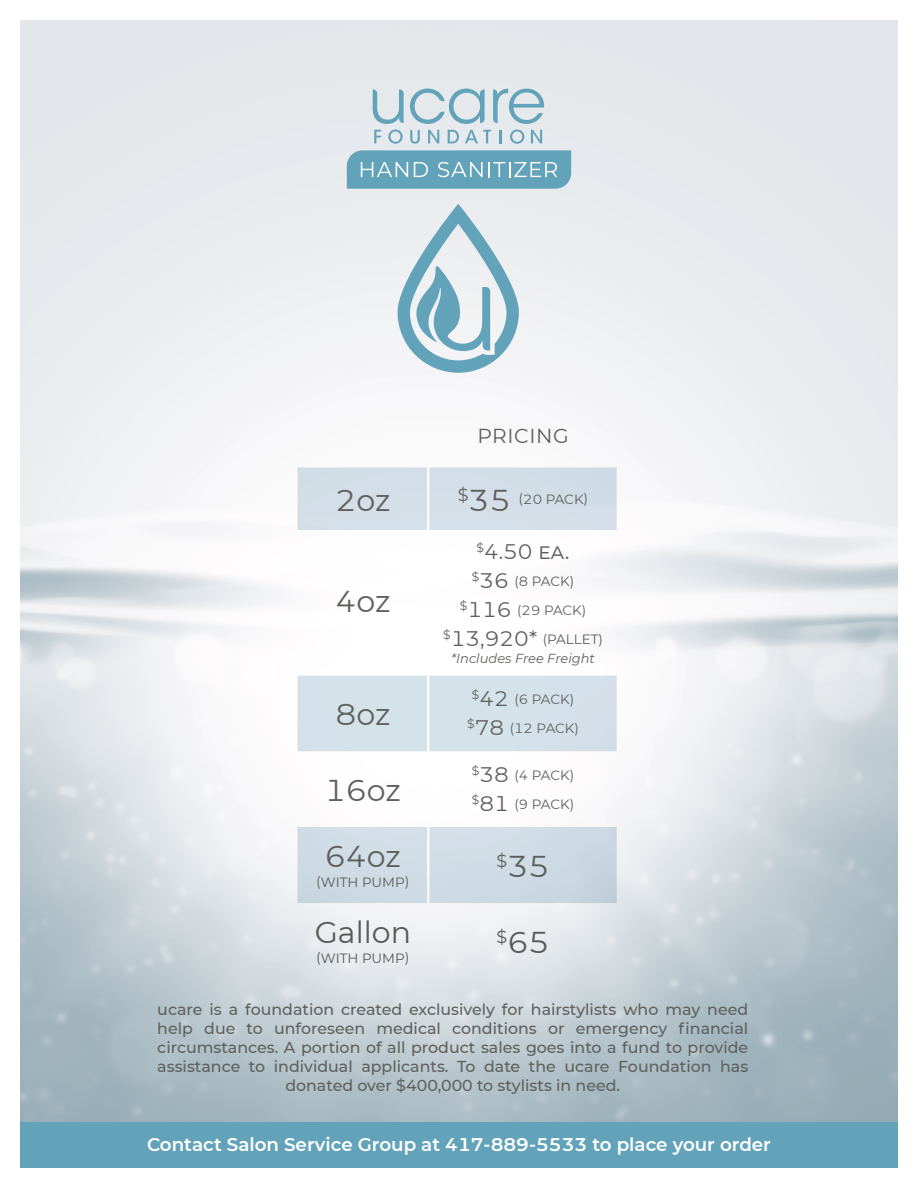
<style>
.page{position:relative;width:918px;height:1188px;background:#fff}
.page>*{position:absolute;margin:0;border:0;box-sizing:border-box;transform-origin:0 0}
.t1{font:30.15px "Montserrat";color:#5f605d}
.t2{font:21.15px "Montserrat";color:#5f605d}
.t3{font:20.25px "Montserrat";letter-spacing:.03em;color:#5f605d}
.t4{font:600 18.3px "Montserrat";color:#fff}
.t5{font:500 15.75px/19px "Montserrat";color:#5f605d;text-align:center}
.t6{font:13.5px/29px "Montserrat";color:#5f605d;text-align:center}
.t7{font:italic 13.05px "Montserrat";color:#5f605d}
.s1{font-size:22.5px}
.s2{font-size:21.15px}
</style>
<div class="page">
<div style="left:20px;top:1122px;width:878px;height:46px;background:#63a3b9"></div>
<svg style="left:298px;top:467px;width:319px;height:436px"></svg>
<hr style="left:427px;top:467px;width:2px;height:63px;background:#fff">
<hr style="left:427px;top:530px;width:2px;height:146px;background:#fff">
<hr style="left:427px;top:676px;width:2px;height:75px;background:#fff">
<hr style="left:427px;top:751px;width:2px;height:76px;background:#fff">
<hr style="left:427px;top:827px;width:2px;height:76px;background:#fff">
<svg style="left:373px;top:89px;width:31px;height:55px;background:#bed4dd"></svg>
<svg style="left:410px;top:89px;width:135px;height:55px;background:#c0d5dd"></svg>
<svg style="left:398px;top:204px;width:121px;height:169px"></svg>
<svg style="left:347px;top:150px;width:224px;height:39px;background:#73acc0"></svg>
<p class="t3" style="left:477px;top:422px;width:93px">PRICING</p>
<h1 class="t1" style="left:335px;top:479px;width:57px">2oz</h1>
<h1 class="t1" style="left:458px;top:479px;width:54px"><sup>$</sup>35</h1>
<p class="t6" style="left:519px;top:484px;width:71px">(20 PACK)</p>
<h1 class="t1" style="left:335px;top:581px;width:57px">4oz</h1>
<h1 class="t1" style="left:335px;top:694px;width:57px">8oz</h1>
<h1 class="t1" style="left:325px;top:770px;width:78px">16oz</h1>
<h1 class="t1" style="left:325px;top:835px;width:78px">64oz</h1>
<p class="t6" style="left:316px;top:867px;width:95px">(WITH PUMP)</p>
<h1 class="t1" style="left:315px;top:911px;width:98px">Gallon</h1>
<p class="t6" style="left:316px;top:944px;width:95px">(WITH PUMP)</p>
<h2 class="t2" style="left:476px;top:537px;width:95px"><sup>$</sup>4.50 <span class="s1">ea.</span></h2>
<p class="t6" style="left:443px;top:566px;width:161px"><sup>$</sup><span class="s2">36</span> (8 PACK)<br><sup>$</sup><span class="s2">116</span> (29 PACK) <sup>$</sup><span class="s2">13,920*</span> (PALLET)</p>
<p class="t7" style="left:451px;top:650px;width:145px">*Includes Free Freight</p>
<p class="t6" style="left:467px;top:684px;width:113px"><sup>$</sup><span class="s2">42</span> (6 PACK) <sup>$</sup><span class="s2">78</span> (12 PACK)</p>
<p class="t6" style="left:472px;top:760px;width:104px;text-align:left"><sup>$</sup><span class="s2">38</span> (4 PACK) <sup>$</sup><span class="s2">81</span> (9 PACK)</p>
<h1 class="t1" style="left:497px;top:845px;width:54px"><sup>$</sup>35</h1>
<h1 class="t1" style="left:497px;top:921px;width:54px"><sup>$</sup>65</h1>
<p class="t5" style="left:157px;top:1000px;width:592px">ucare is a foundation created exclusively for hairstylists who may need help due to unforeseen medical conditions or emergency financial circumstances. A portion of all product sales goes into a fund to provide assistance to individual applicants. To date the ucare Foundation has donated over $400,000 to stylists in need.</p>
<p class="t4" style="left:147px;top:1132px;width:625px">Contact Salon Service Group at 417-889-5533 to place your order</p>
</div>
